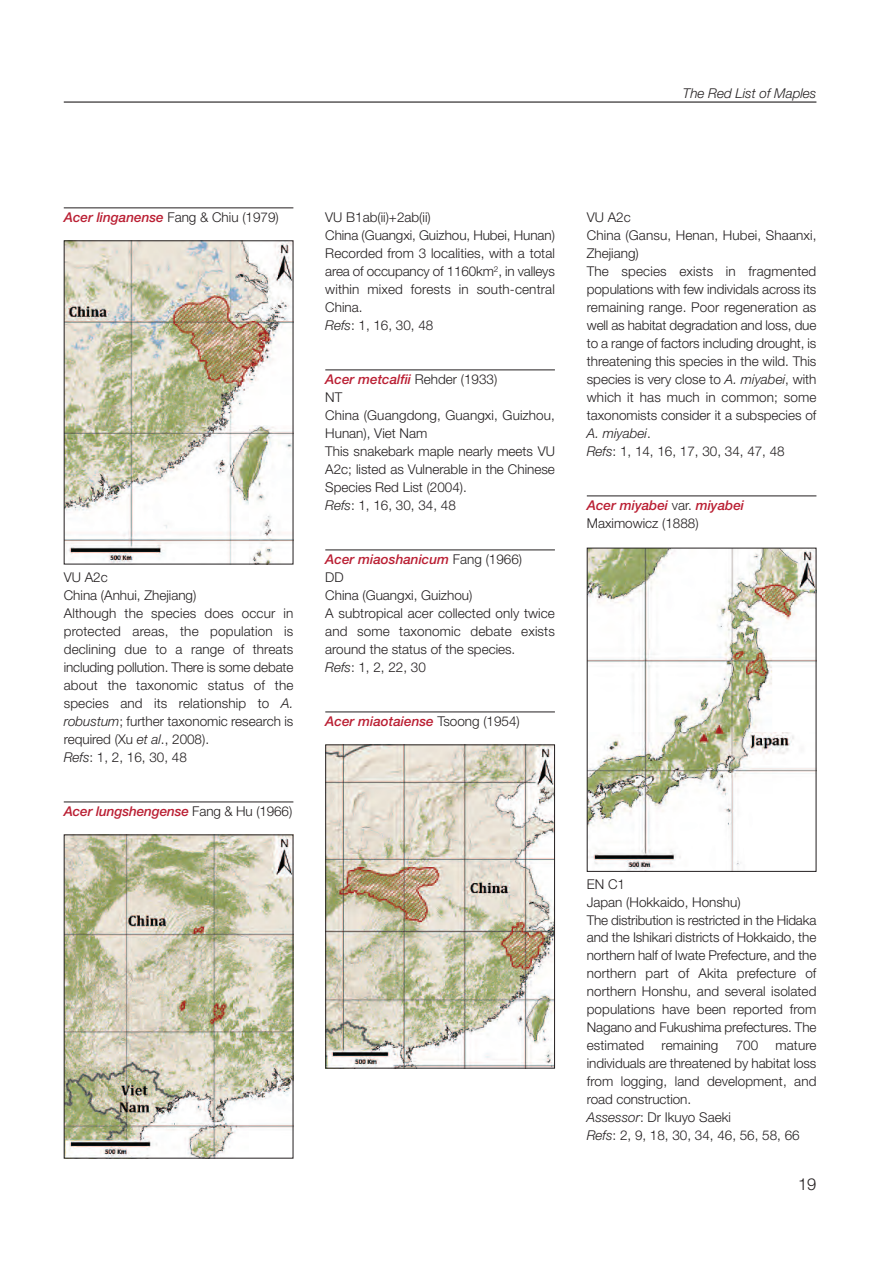
<style>
.page{position:relative;width:893px;height:1263px;background:#fff}
.page>*{position:absolute;margin:0;border:0;box-sizing:border-box;transform-origin:0 0}
.t1{font:300 16.5px "Helvetica Neue";color:#231f20}
.t2{font:300 13.5px/18px "Helvetica Neue";color:#231f20}
.t3{font:italic 500 13.5px "Helvetica Neue";letter-spacing:-.01em;color:#ba1f33}
.t4{font:italic 300 13.5px "Helvetica Neue";color:#231f20}
.s1{font-weight:500;font-style:italic;color:#ba1f33}
.s2{font-style:italic}
.s3{font-weight:300;font-style:normal;color:#231f20}
</style>
<div class="page">
<hr style="left:64px;top:207px;width:229px;height:1px;background:#231f20">
<hr style="left:64px;top:801px;width:229px;height:1px;background:#231f20">
<hr style="left:587px;top:495px;width:229px;height:1px;background:#231f20">
<hr style="left:325px;top:369px;width:230px;height:1px;background:#231f20">
<hr style="left:325px;top:549px;width:230px;height:1px;background:#231f20">
<hr style="left:325px;top:711px;width:230px;height:1px;background:#231f20">
<hr style="left:64px;top:101px;width:752px;height:2px;background:#231f20">
<img style="left:66px;top:242px;width:225px;height:320px">
<img style="left:66px;top:836px;width:225px;height:320px">
<img style="left:327px;top:746px;width:226px;height:320px">
<div style="left:325px;top:744px;width:230px;height:324px;border:1px solid #231f20"></div>
<img style="left:589px;top:550px;width:225px;height:320px">
<div style="left:587px;top:548px;width:229px;height:324px;border:1px solid #231f20"></div>
<p class="t4" style="left:683px;top:89px;width:135px">The Red List of Maples</p>
<p class="t2" style="left:64px;top:210px;width:217px"><span class="s1">Acer linganense</span> Fang &amp; Chiu (1979)</p>
<p class="t2" style="left:64px;top:570px;width:231px">VU A2c<br>China (Anhui, Zhejiang)<br>Although the species does occur in protected areas, the population is declining due to a range of threats including pollution. There is some debate about the taxonomic status of the species and its relationship to <span class="s2">A. robustum</span>; further taxonomic research is required (Xu <span class="s2">et al</span>., 2008).<br><span class="s2">Refs</span>: 1, 2, 16, 30, 48</p>
<p class="t3" style="left:64px;top:807px;width:230px">Acer lungshengense <span class="s3">Fang &amp; Hu (1966)</span></p>
<p class="t2" style="left:325px;top:210px;width:231px">VU B1ab(ii)+2ab(ii)<br>China (Guangxi, Guizhou, Hubei, Hunan)<br>Recorded from 3 localities, with a total area of occupancy of 1160km<sup>2</sup>, in valleys within mixed forests in south-central<br>China.<br><span class="s2">Refs</span>: 1, 16, 30, 48</p>
<p class="t2" style="left:325px;top:372px;width:231px"><span class="s1">Acer metcalfii</span> Rehder (1933)<br>NT<br>China (Guangdong, Guangxi, Guizhou,<br>Hunan), Viet Nam<br>This snakebark maple nearly meets VU<br>A2c; listed as Vulnerable in the Chinese<br>Species Red List (2004).<br><span class="s2">Refs</span>: 1, 16, 30, 34, 48</p>
<p class="t2" style="left:325px;top:552px;width:231px"><span class="s1">Acer miaoshanicum</span> Fang (1966)<br>DD<br>China (Guangxi, Guizhou)<br>A subtropical acer collected only twice and some taxonomic debate exists around the status of the species.<br><span class="s2">Refs</span>: 1, 2, 22, 30</p>
<p class="t3" style="left:325px;top:717px;width:196px">Acer miaotaiense <span class="s3">Tsoong (1954)</span></p>
<p class="t2" style="left:587px;top:210px;width:231px">VU A2c<br>China (Gansu, Henan, Hubei, Shaanxi,<br>Zhejiang)<br>The species exists in fragmented populations with few individals across its remaining range. Poor regeneration as well as habitat degradation and loss, due to a range of factors including drought, is threatening this species in the wild. This species is very close to <span class="s2">A. miyabei</span>, with which it has much in common; some taxonomists consider it a subspecies of<br><span class="s2">A. miyabei</span>.<br><span class="s2">Refs</span>: 1, 14, 16, 17, 30, 34, 47, 48</p>
<p class="t2" style="left:587px;top:498px;width:159px"><span class="s1">Acer miyabei</span> var. <span class="s1">miyabei<br></span>Maximowicz (1888)</p>
<p class="t2" style="left:587px;top:876px;width:231px">EN C1<br>Japan (Hokkaido, Honshu)<br>The distribution is restricted in the Hidaka and the Ishikari districts of Hokkaido, the northern half of Iwate Prefecture, and the northern part of Akita prefecture of northern Honshu, and several isolated populations have been reported from<br>Nagano and Fukushima prefectures. The estimated</p>
<p class="t2" style="left:662px;top:1038px;width:58px">remaining</p>
<p class="t2" style="left:736px;top:1038px;width:24px">700</p>
<p class="t2" style="left:587px;top:1038px;width:231px;text-indent:189px">mature individuals are threatened by habitat loss from logging, land development, and road construction.<br><span class="s2">Assessor</span>: Dr Ikuyo Saeki<br><span class="s2">Refs</span>: 2, 9, 18, 30, 34, 46, 56, 58, 66</p>
<p class="t1" style="left:798px;top:1178px;width:20px">19</p>
</div>
